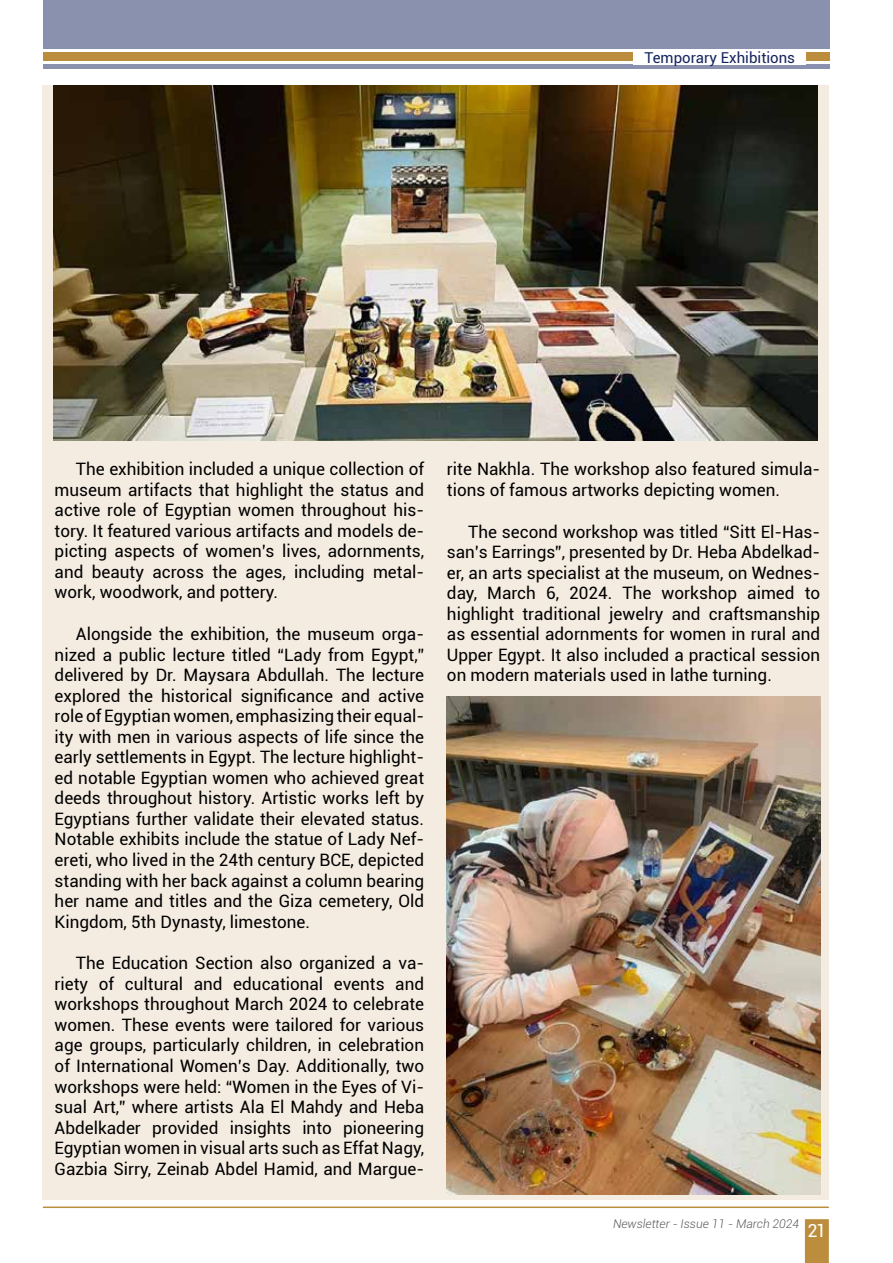
<style>
.page{position:relative;width:893px;height:1263px;background:#fff}
.page>*{position:absolute;margin:0;border:0;box-sizing:border-box;transform-origin:0 0}
.t1{font:18px "Roboto";color:#fff}
.t2{font:17.1px/20.5px "Roboto";color:#000;text-align:justify}
.t3{font:15px "Roboto";color:#14245d}
.t4{font:italic 300 12px "Roboto";color:#58595b}
</style>
<div class="page">
<hr style="left:43px;top:65px;width:786px;height:4px;background:#8991ae">
<div style="left:43px;top:0;width:786px;height:49px;background:#8991ae"></div>
<div style="left:43px;top:53px;width:786px;height:8px;background:#bb8d3c"></div>
<hr style="left:43px;top:1206px;width:786px;height:2px;background:#bb8d3c">
<svg style="left:805px;top:1219px;width:24px;height:44px"></svg>
<div style="left:42px;top:85px;width:787px;height:1114px;background:#f4ece1"></div>
<img style="left:447px;top:697px;width:373px;height:497px">
<img style="left:53px;top:85px;width:764px;height:356px">
<div style="left:634px;top:49px;width:172px;height:16px;background:#fff"></div>
<p class="t3" style="left:644px;top:47px;width:152px">Temporary Exhibitions</p>
<p class="t2" style="left:55px;top:458px;width:371px;text-indent:21px">The exhibition included a unique collection of museum artifacts that highlight the status and active role of Egyptian women throughout his&shy;tory. It featured various artifacts and models de&shy;picting aspects of women’s lives, adornments, and beauty across the ages, including metal&shy;work, woodwork, and pottery.</p>
<p class="t2" style="left:55px;top:623px;width:371px;text-indent:21px">Alongside the exhibition, the museum orga&shy;nized a public lecture titled “Lady from Egypt,” delivered by Dr. Maysara Abdullah. The lecture explored the historical significance and active role of Egyptian women, emphasizing their equal&shy;ity with men in various aspects of life since the early settlements in Egypt. The lecture highlight&shy;ed notable Egyptian women who achieved great deeds throughout history. Artistic works left by Egyptians further validate their elevated status.<br>Notable exhibits include the statue of Lady Nef&shy;ereti, who lived in the 24th century BCE, depicted standing with her back against a column bearing her name and titles and the Giza cemetery, Old Kingdom, 5th Dynasty, limestone.</p>
<p class="t2" style="left:55px;top:952px;width:371px;text-indent:21px">The Education Section also organized a va&shy;riety of cultural and educational events and workshops throughout March 2024 to celebrate women. These events were tailored for various age groups, particularly children, in celebration of International Women’s Day. Additionally, two workshops were held: “Women in the Eyes of Vi&shy;sual Art,” where artists Ala El Mahdy and Heba Abdelkader provided insights into pioneering Egyptian women in visual arts such as Effat Nagy, Gazbia Sirry, Zeinab Abdel Hamid, and Margue-</p>
<p class="t2" style="left:447px;top:458px;width:375px">rite Nakhla. The workshop also featured simula&shy;tions of famous artworks depicting women.</p>
<p class="t2" style="left:447px;top:521px;width:375px;text-indent:21px">The second workshop was titled “Sitt El-Has&shy;san’s Earrings”, presented by Dr. Heba Abdelkad&shy;er, an arts specialist at the museum, on Wednes&shy;day, March 6, 2024. The workshop aimed to highlight traditional jewelry and craftsmanship as essential adornments for women in rural and Upper Egypt. It also included a practical session on modern materials used in lathe turning.</p>
<p class="t4" style="left:613px;top:1215px;width:188px">Newsletter - Issue 11 - March 2024</p>
<p class="t1" style="left:807px;top:1218px;width:20px">21</p>
</div>
